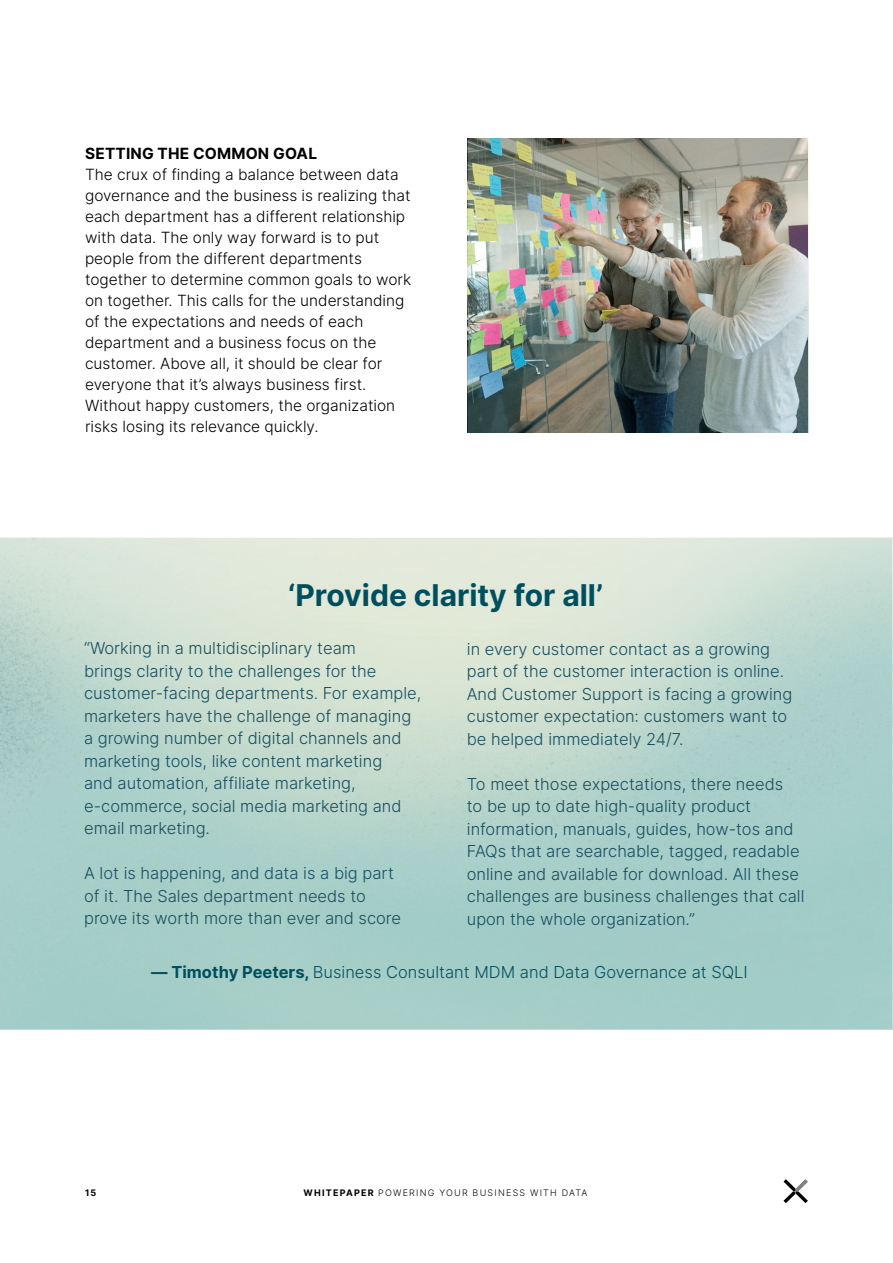
<style>
.page{position:relative;width:893px;height:1263px;background:#fff}
.page>*{position:absolute;margin:0;border:0;box-sizing:border-box;transform-origin:0 0}
.t1{font:700 30px "Inter";color:#004f5f}
.t2{font:300 16.5px/22.5px "Inter";color:#154e5f}
.t3{font:300 16.5px "Inter";color:#004f5f}
.t4{font:300 15.45px/21px "Inter";color:#000}
.t5{font:700 15.45px "Inter";letter-spacing:.01em;color:#000}
.t6{font:300 9px "Inter";letter-spacing:.135em;color:#000}
.t7{font:700 9px "Inter";color:#000}
.s1{font-weight:700}
</style>
<div class="page">
<img style="left:468px;top:138px;width:341px;height:294px">
<svg style="left:783px;top:1179px;width:25px;height:24px"></svg>
<p class="t5" style="left:85px;top:142px;width:233px">SETTING THE COMMON GOAL</p>
<p class="t4" style="left:85px;top:164px;width:328px">The crux of finding a balance between data governance and the business is realizing that each department has a different relationship with data. The only way forward is to put people from the different departments together to determine common goals to work on together. This calls for the understanding of the expectations and needs of each department and a business focus on the customer. Above all, it should be clear for everyone that it’s always business first.<br>Without happy customers, the organization risks losing its relevance quickly.</p>
<p class="t1" style="left:288px;top:574px;width:316px">‘Provide clarity for all’</p>
<p class="t2" style="left:84px;top:637px;width:339px">“Working in a multidisciplinary team<br>brings clarity to the challenges for the customer-facing departments. For example, marketers have the challenge of managing a growing number of digital channels and marketing tools, like content marketing<br>and automation, affiliate marketing, e-commerce, social media marketing and email marketing.</p>
<p class="t2" style="left:84px;top:862px;width:319px">A lot is happening, and data is a big part of it. The Sales department needs to prove its worth more than ever and score</p>
<p class="t2" style="left:467px;top:637px;width:327px">in every customer contact as a growing part of the customer interaction is online.<br>And Customer Support is facing a growing customer expectation: customers want to be helped immediately 24/7.</p>
<p class="t2" style="left:467px;top:772px;width:339px">To meet those expectations, there needs<br>to be up to date high-quality product information, manuals, guides, how-tos and FAQs that are searchable, tagged, readable online and available for download. All these challenges are business challenges that call upon the whole organization.”</p>
<p class="t3" style="left:151px;top:961px;width:598px"><span class="s1">— Timothy Peeters,</span> Business Consultant MDM and Data Governance at SQLI</p>
<p class="t7" style="left:85px;top:1186px;width:13px">15</p>
<p class="t6" style="left:304px;top:1186px;width:285px"><span class="s1">WHITEPAPER</span> POWERING YOUR BUSINESS WITH DATA</p>
</div>
